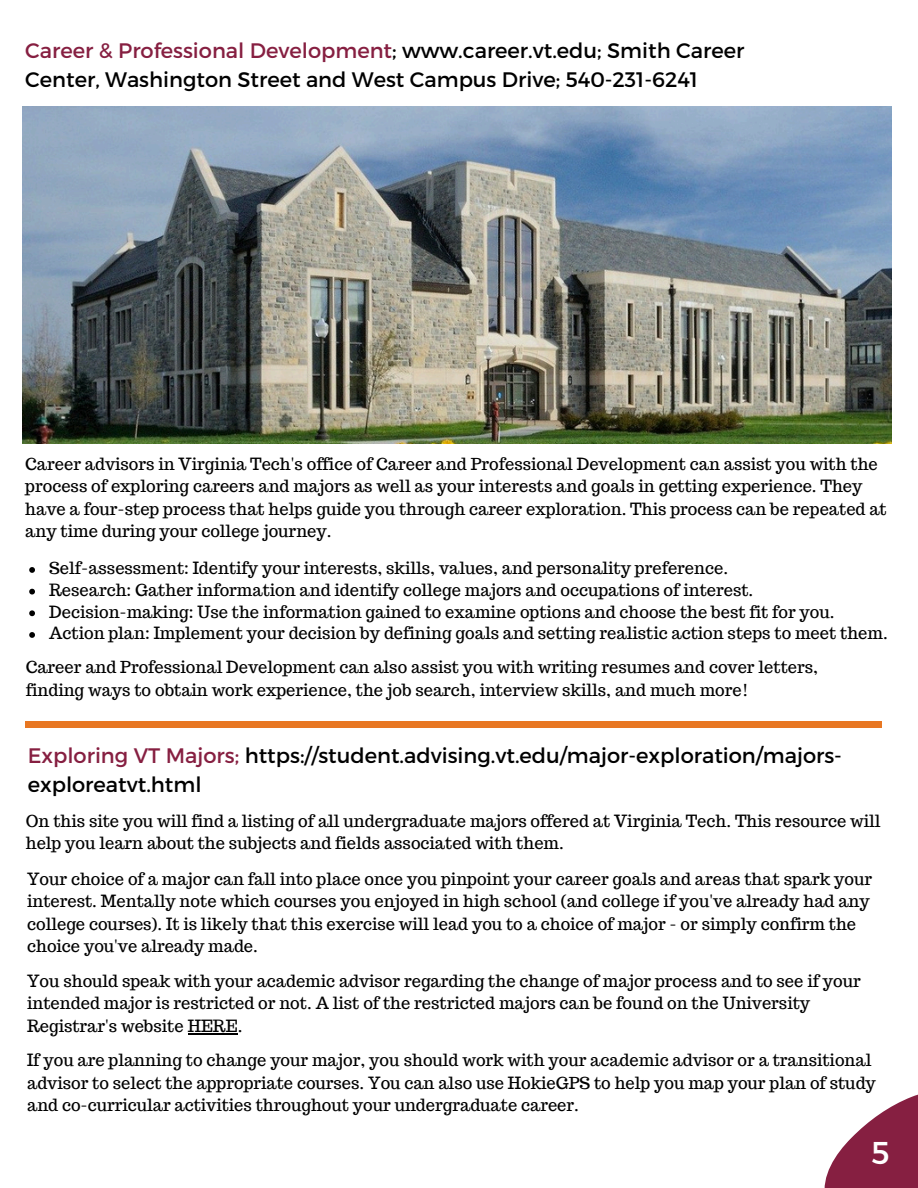
<style>
.page{position:relative;width:918px;height:1188px;background:#fff}
.page>*{position:absolute;margin:0;border:0;box-sizing:border-box;transform-origin:0 0}
.t1{font:31.5px "Montserrat";color:#fff}
.t2{font:21px/29.2px "Montserrat";color:#000}
.t3{font:16.5px/22.5px "Trocchi";color:#000}
.s1{color:#861f41}
</style>
<div class="page">
<img style="left:22px;top:106px;width:870px;height:338px">
<svg style="left:29px;top:567px;width:6px;height:6px"></svg>
<svg style="left:29px;top:589px;width:6px;height:6px"></svg>
<svg style="left:29px;top:610px;width:6px;height:6px"></svg>
<svg style="left:29px;top:632px;width:6px;height:6px"></svg>
<div style="left:25px;top:721px;width:857px;height:7px;background:#e87722"></div>
<hr style="left:188px;top:1033px;width:50px;height:2px;background:#000">
<svg style="left:824px;top:1094px;width:94px;height:94px"></svg>
<p class="t2" style="left:25px;top:34px;width:721px"><span class="s1">Career &amp; Professional Development</span>; www.career.vt.edu; Smith Career<br>Center, Washington Street and West Campus Drive; 540-231-6241</p>
<h1 class="t3" style="left:25px;top:452px;width:863px">Career advisors in Virginia Tech's office of Career and Professional Development can assist you with the process of exploring careers and majors as well as your interests and goals in getting experience. They have a four-step process that helps guide you through career exploration. This process can be repeated at any time during your college journey.</h1>
<p class="t3" style="left:49px;top:557px;width:680px">Self-assessment: Identify your interests, skills, values, and personality preference.</p>
<p class="t3" style="left:49px;top:579px;width:706px">Research: Gather information and identify college majors and occupations of interest.</p>
<p class="t3" style="left:49px;top:600px;width:787px">Decision-making: Use the information gained to examine options and choose the best fit for you.</p>
<p class="t3" style="left:49px;top:622px;width:840px">Action plan: Implement your decision by defining goals and setting realistic action steps to meet them.</p>
<p class="t3" style="left:26px;top:656px;width:794px">Career and Professional Development can also assist you with writing resumes and cover letters, finding ways to obtain work experience, the job search, interview skills, and much more!</p>
<h1 class="t2" style="left:28px;top:740px;width:816px"><span class="s1">Exploring VT Majors;</span> https://student.advising.vt.edu/major-exploration/majors&shy;exploreatvt.html</h1>
<p class="t3" style="left:26px;top:810px;width:856px">On this site you will find a listing of all undergraduate majors offered at Virginia Tech. This resource will help you learn about the subjects and fields associated with them.</p>
<p class="t3" style="left:27px;top:867px;width:846px">Your choice of a major can fall into place once you pinpoint your career goals and areas that spark your interest. Mentally note which courses you enjoyed in high school (and college if you've already had any college courses). It is likely that this exercise will lead you to a choice of major - or simply confirm the choice you've already made.</p>
<p class="t3" style="left:27px;top:969px;width:835px">You should speak with your academic advisor regarding the change of major process and to see if your intended major is restricted or not. A list of the restricted majors can be found on the University<br>Registrar's website HERE.</p>
<p class="t3" style="left:27px;top:1049px;width:850px">If you are planning to change your major, you should work with your academic advisor or a transitional advisor to select the appropriate courses. You can also use HokieGPS to help you map your plan of study and co-curricular activities throughout your undergraduate career.</p>
<p class="t1" style="left:871px;top:1132px;width:20px">5</p>
</div>
